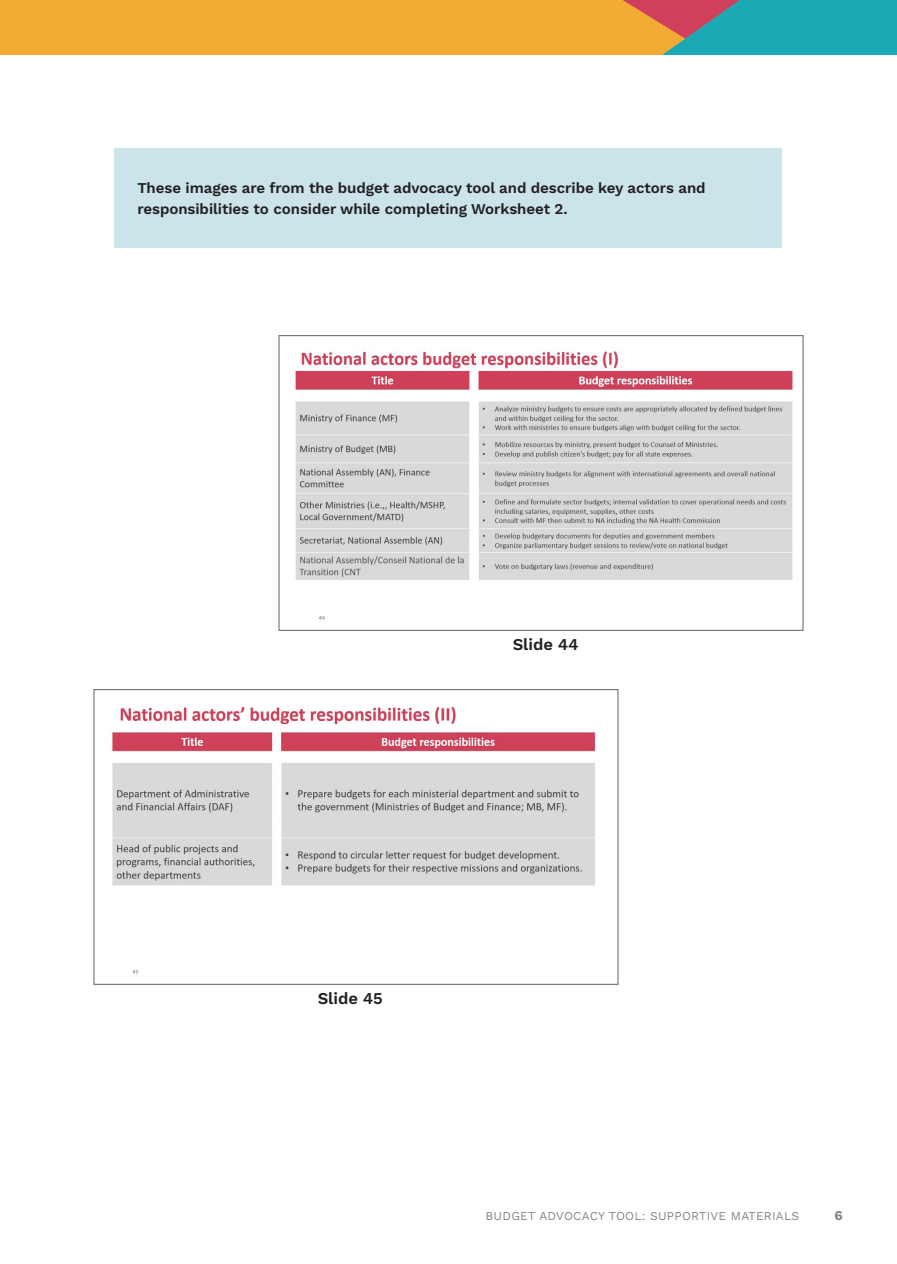
<style>
.page{position:relative;width:897px;height:1264px;background:#fff}
.page>*{position:absolute;margin:0;border:0;box-sizing:border-box;transform-origin:0 0}
.t1{font:600 16.5px "Work Sans";letter-spacing:-.005em;color:#231f20}
.t2{font:600 15px/21px "Work Sans";letter-spacing:-.005em;color:#231f20}
.t3{font:700 13.5px "Work Sans";color:#7d878d}
.t4{font:12px "Work Sans";letter-spacing:.02em;color:#7e888e}
</style>
<div class="page">
<div style="left:0;top:0;width:896px;height:55px;background:#f2ab33"></div>
<svg style="left:623px;top:0;width:273px;height:55px;background:#539995"></svg>
<img style="left:294px;top:350px;width:499px;height:270px">
<div style="left:278px;top:335px;width:525px;height:296px;border:1px solid #5c6167"></div>
<img style="left:111px;top:704px;width:485px;height:270px">
<div style="left:94px;top:689px;width:524px;height:295px;border:1px solid #5c6167"></div>
<div style="left:114px;top:149px;width:668px;height:99px;background:#cbe4e9"></div>
<p class="t2" style="left:137px;top:178px;width:569px">These images are from the budget advocacy tool and describe key actors and responsibilities to consider while completing Worksheet 2.</p>
<p class="t1" style="left:512px;top:634px;width:67px">Slide 44</p>
<p class="t1" style="left:318px;top:988px;width:67px">Slide 45</p>
<p class="t4" style="left:485px;top:1209px;width:315px">BUDGET ADVOCACY TOOL: SUPPORTIVE MATERIALS</p>
<p class="t3" style="left:834px;top:1207px;width:10px">6</p>
</div>
